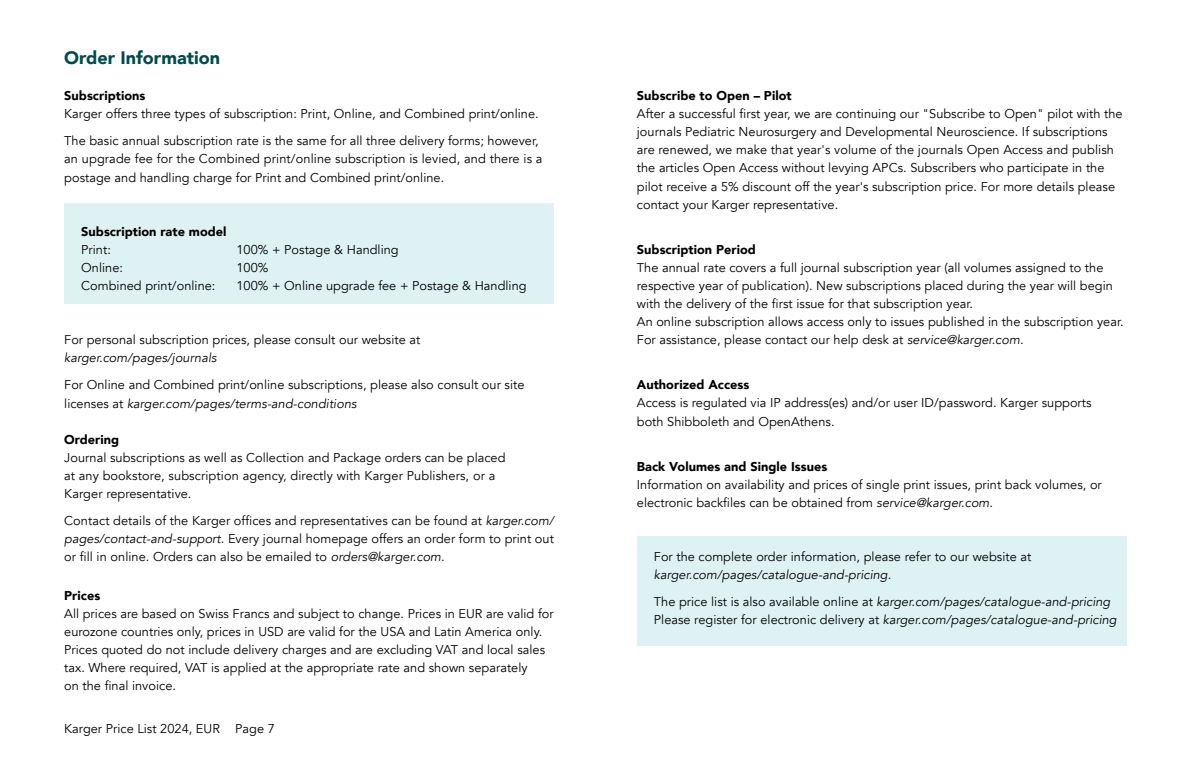
<style>
.page{position:relative;width:1191px;height:770px;background:#fff}
.page>*{position:absolute;margin:0;border:0;box-sizing:border-box;transform-origin:0 0}
.t1{font:900 18px "Avenir";color:#004b4e}
.Copy__Avenir__Book_8_5_4_25mm{font:12.75px/18px "Avenir";letter-spacing:.005em;color:#000}
.Copy__Avenir__Book_8_5_4_25mm-2{font:italic 12.75px/18px "Avenir";letter-spacing:.005em;color:#000}
.Copy__Avenir__Book_8_5_4_25mm-3{font:900 12.75px/18px "Avenir";letter-spacing:.005em;color:#000}
.s1{font-weight:900}
.s2{font-weight:400}
.s3{font-style:italic}
.s4{font-style:normal}
</style>
<div class="page">
<div style="left:637px;top:536px;width:489px;height:109px;background:#dff2f3"></div>
<div style="left:64px;top:203px;width:490px;height:101px;background:#dff2f3"></div>
<p class="t1" style="left:64px;top:42px;width:157px">Order Information</p>
<p class="Copy__Avenir__Book_8_5_4_25mm" style="left:64px;top:87px;width:476px"><span class="s1">Subscriptions<br></span>Karger offers three types of subscription: Print, Online, and Combined print/online.</p>
<p class="Copy__Avenir__Book_8_5_4_25mm" style="left:64px;top:132px;width:480px">The basic annual subscription rate is the same for all three delivery forms; however, an upgrade fee for the Combined print/online subscription is levied, and there is a postage and handling charge for Print and Combined print/online.</p>
<p class="Copy__Avenir__Book_8_5_4_25mm-3" style="left:81px;top:222px;width:147px">Subscription rate model<br><span class="s2">Print:</span></p>
<p class="Copy__Avenir__Book_8_5_4_25mm" style="left:236px;top:241px;width:164px">100% + Postage &amp; Handling</p>
<p class="Copy__Avenir__Book_8_5_4_25mm" style="left:81px;top:259px;width:43px">Online:</p>
<p class="Copy__Avenir__Book_8_5_4_25mm" style="left:236px;top:259px;width:34px">100%</p>
<p class="Copy__Avenir__Book_8_5_4_25mm" style="left:81px;top:277px;width:136px">Combined print/online:</p>
<p class="Copy__Avenir__Book_8_5_4_25mm" style="left:236px;top:277px;width:292px">100% + Online upgrade fee + Postage &amp; Handling</p>
<p class="Copy__Avenir__Book_8_5_4_25mm" style="left:64px;top:331px;width:358px">For personal subscription prices, please consult our website at <span class="s3">karger.com/pages/journals</span></p>
<p class="Copy__Avenir__Book_8_5_4_25mm" style="left:64px;top:376px;width:462px">For Online and Combined print/online subscriptions, please also consult our site licenses at <span class="s3">karger.com/pages/terms-and-conditions</span></p>
<p class="Copy__Avenir__Book_8_5_4_25mm" style="left:64px;top:430px;width:443px"><span class="s1">Ordering<br></span>Journal subscriptions as well as Collection and Package orders can be placed at any bookstore, subscription agency, directly with Karger Publishers, or a Karger representative.</p>
<p class="Copy__Avenir__Book_8_5_4_25mm" style="left:64px;top:512px;width:491px;text-align:justify">Contact details of the Karger offices and representatives can be found at <span class="s3">karger.com/ pages/contact-and-support.</span> Every journal homepage offers an order form to print out or fill in online. Orders can also be emailed to <span class="s3">orders@karger.com.</span></p>
<p class="Copy__Avenir__Book_8_5_4_25mm" style="left:64px;top:586px;width:491px"><span class="s1">Prices<br></span>All prices are based on Swiss Francs and subject to change. Prices in EUR are valid for eurozone countries only, prices in USD are valid for the USA and Latin America only.<br>Prices quoted do not include delivery charges and are excluding VAT and local sales tax. Where required, VAT is applied at the appropriate rate and shown separately<br>on the final invoice.</p>
<p class="Copy__Avenir__Book_8_5_4_25mm" style="left:64px;top:719px;width:212px">Karger Price List 2024, EUR Page 7</p>
<p class="Copy__Avenir__Book_8_5_4_25mm" style="left:637px;top:87px;width:487px"><span class="s1">Subscribe to Open – Pilot<br></span>After a successful first year, we are continuing our "Subscribe to Open" pilot with the journals Pediatric Neurosurgery and Developmental Neuroscience. If subscriptions are renewed, we make that year's volume of the journals Open Access and publish the articles Open Access without levying APCs. Subscribers who participate in the pilot receive a 5% discount off the year's subscription price. For more details please contact your Karger representative.</p>
<p class="Copy__Avenir__Book_8_5_4_25mm" style="left:637px;top:241px;width:488px"><span class="s1">Subscription Period<br></span>The annual rate covers a full journal subscription year (all volumes assigned to the respective year of publication). New subscriptions placed during the year will begin with the delivery of the first issue for that subscription year.<br>An online subscription allows access only to issues published in the subscription year.<br>For assistance, please contact our help desk at <span class="s3">service@karger.com.</span></p>
<p class="Copy__Avenir__Book_8_5_4_25mm" style="left:637px;top:376px;width:456px"><span class="s1">Authorized Access<br></span>Access is regulated via IP address(es) and/or user ID/password. Karger supports both Shibboleth and OpenAthens.</p>
<p class="Copy__Avenir__Book_8_5_4_25mm" style="left:637px;top:457px;width:466px"><span class="s1">Back Volumes and Single Issues<br></span>Information on availability and prices of single print issues, print back volumes, or electronic backfiles can be obtained from <span class="s3">service@karger.com.</span></p>
<p class="Copy__Avenir__Book_8_5_4_25mm" style="left:654px;top:548px;width:379px">For the complete order information, please refer to our website at <span class="s3">karger.com/pages/catalogue-and-pricing.</span></p>
<p class="Copy__Avenir__Book_8_5_4_25mm-2" style="left:654px;top:593px;width:464px"><span class="s4">The price list is also available online at</span> karger.com/pages/catalogue-and-pricing<br><span class="s4">Please register for electronic delivery at</span> karger.com/pages/catalogue-and-pricing</p>
</div>
